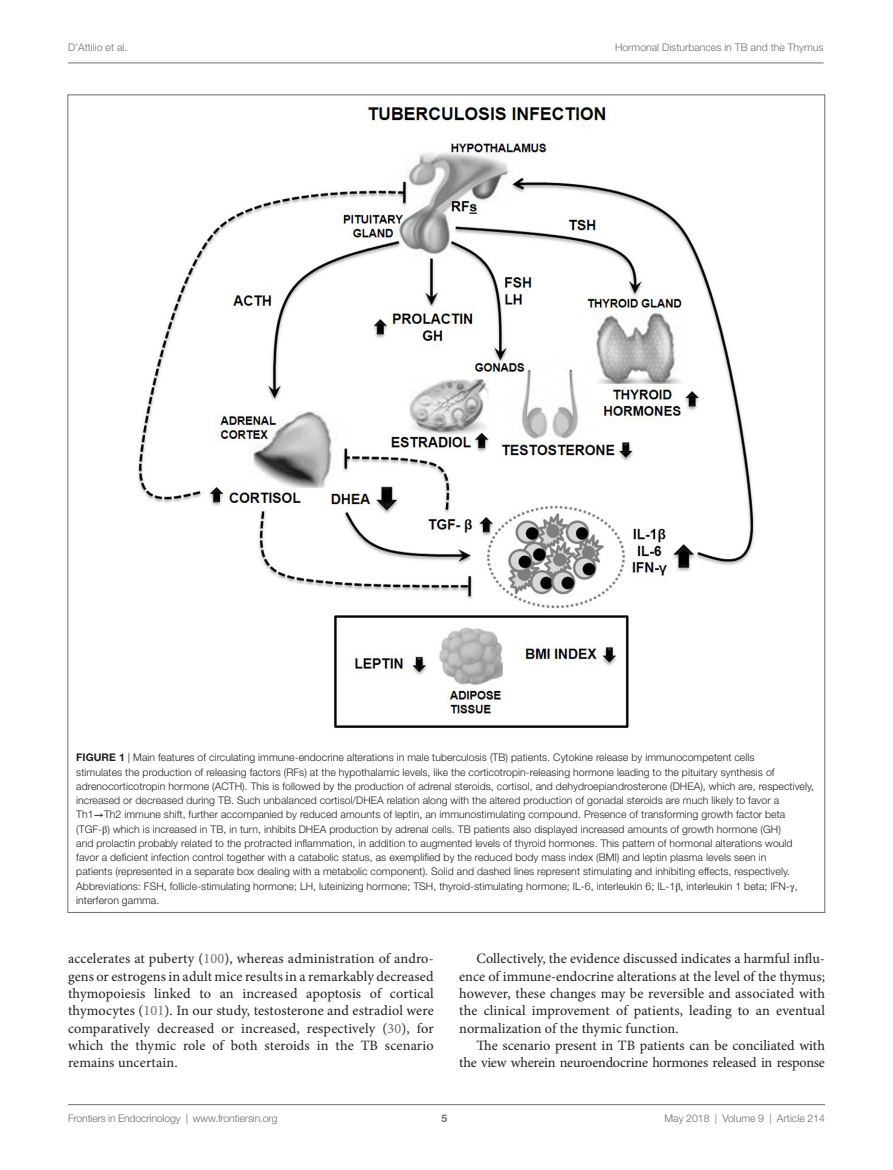
<style>
.page{position:relative;width:893px;height:1170px;background:#fff}
.page>*{position:absolute;margin:0;border:0;box-sizing:border-box;transform-origin:0 0}
.t1{font:14.25px/17.2px "Minion Pro";color:#231f20;text-align:justify}
.t2{font:300 10.5px/14.2px "Helvetica Neue LT Std";letter-spacing:.005em;color:#231f20}
.t3{font:300 10.5px "Helvetica Neue LT Std";color:#6c6d70}
.t4{font:700 10.5px "Helvetica Neue LT Std";color:#231f20}
.t5{font:700 10.5px "Helvetica Neue LT Std";color:#6c6d70}
.s1{font-weight:700}
.s2{font-family:"STIX General";font-weight:700}
.s3{font-family:"STIX General";font-weight:400}
.s4{color:#6c6d70}
</style>
<div class="page">
<img style="left:137px;top:103px;width:618px;height:625px">
<hr style="left:68px;top:1104px;width:757px;height:1px;background:#6c6d70">
<hr style="left:68px;top:63px;width:755px;height:1px;background:#6c6d70">
<p class="t3" style="left:68px;top:41px;width:61px">D’Attilio et al.</p>
<p class="t3" style="left:615px;top:41px;width:210px">Hormonal Disturbances in TB and the Thymus</p>
<p class="t2" style="left:76px;top:750px;width:739px;text-indent:33px"><span class="s1">E 1</span> | Main features of circulating immune-endocrine alterations in male tuberculosis (TB) patients. Cytokine release by immunocompetent cells<br>stimulates the production of releasing factors (RFs) at the hypothalamic levels, like the corticotropin-releasing hormone leading to the pituitary synthesis of adrenocorticotropin hormone (ACTH). This is followed by the production of adrenal steroids, cortisol, and dehydroepiandrosterone (DHEA), which are, respectively, increased or decreased during TB. Such unbalanced cortisol/DHEA relation along with the altered production of gonadal steroids are much likely to favor a Th1<span class="s2">→</span>Th2 immune shift, further accompanied by reduced amounts of leptin, an immunostimulating compound. Presence of transforming growth factor beta (TGF-<span class="s3">β</span>) which is increased in TB, in turn, inhibits DHEA production by adrenal cells. TB patients also displayed increased amounts of growth hormone (GH)<br>and prolactin probably related to the protracted inflammation, in addition to augmented levels of thyroid hormones. This pattern of hormonal alterations would favor a deficient infection control together with a catabolic status, as exemplified by the reduced body mass index (BMI) and leptin plasma levels seen in<br>patients (represented in a separate box dealing with a metabolic component). Solid and dashed lines represent stimulating and inhibiting effects, respectively.<br>Abbreviations: FSH, follicle-stimulating hormone; LH, luteinizing hormone; TSH, thyroid-stimulating hormone; IL-6, interleukin 6; IL-1<span class="s3">β</span>, interleukin 1 beta; IFN-<span class="s3">γ</span>, interferon gamma.</p>
<p class="t4" style="left:76px;top:751px;width:18px">FIGUR</p>
<p class="t1" style="left:68px;top:950px;width:367px">accelerates at puberty (<span class="s4">100</span>), whereas administration of andro&shy;gens or estrogens in adult mice results in a remarkably decreased thymopoiesis linked to an increased apoptosis of cortical thymocytes (<span class="s4">101</span>). In our study, testosterone and estradiol were comparatively decreased or increased, respectively (<span class="s4">30</span>), for which the thymic role of both steroids in the TB scenario remains uncertain.</p>
<p class="t1" style="left:459px;top:950px;width:367px;text-indent:17px">Collectively, the evidence discussed indicates a harmful influ&shy;ence of immune-endocrine alterations at the level of the thymus; however, these changes may be reversible and associated with the clinical improvement of patients, leading to an eventual normalization of the thymic function.</p>
<h1 class="t1" style="left:459px;top:1036px;width:367px;text-align:right">The scenario present in TB patients can be conciliated with the view wherein neuroendocrine hormones released in response</h1>
<p class="t3" style="left:68px;top:1111px;width:211px">Frontiers in Endocrinology | www.frontiersin.org</p>
<p class="t3" style="left:664px;top:1111px;width:162px">May 2018 | Volume 9 | Article 214</p>
<p class="t5" style="left:441px;top:1111px;width:7px">5</p>
</div>
